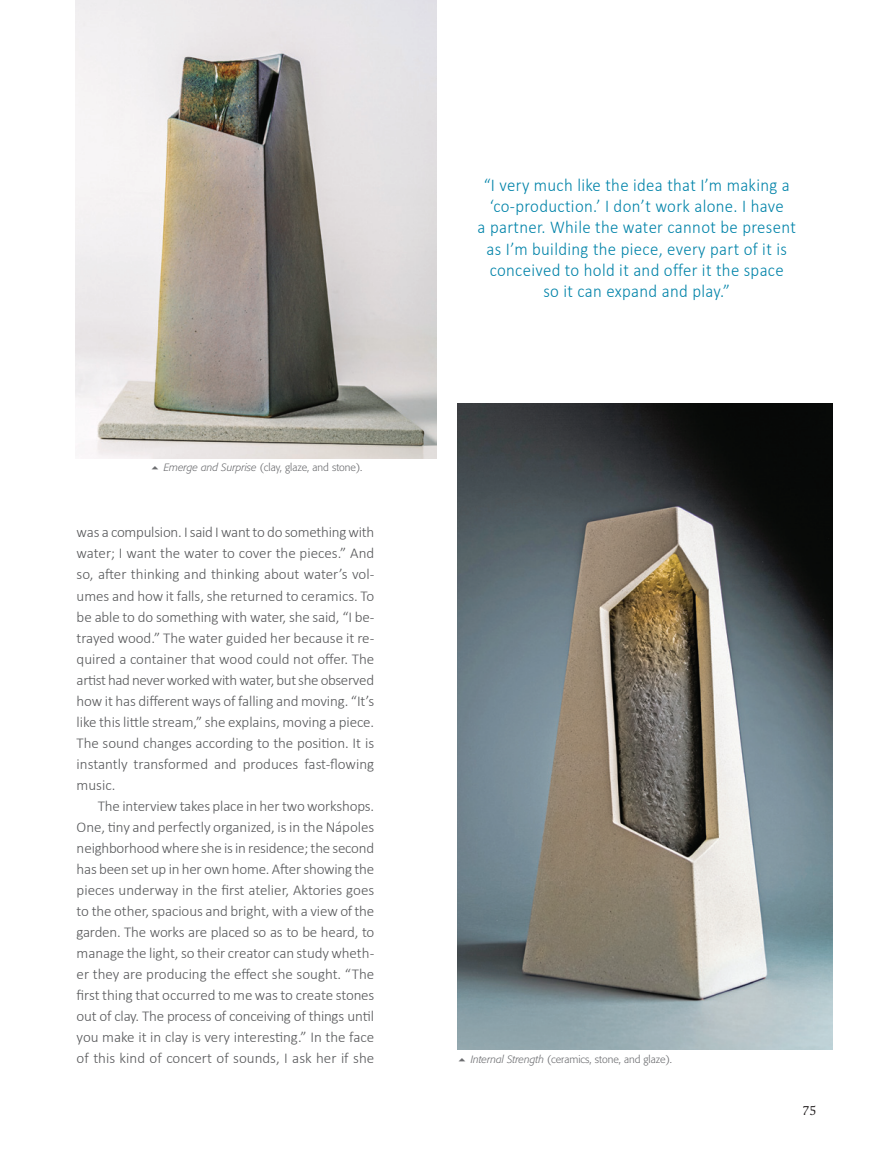
<style>
.page{position:relative;width:893px;height:1149px;background:#fff}
.page>*{position:absolute;margin:0;border:0;box-sizing:border-box;transform-origin:0 0}
.balazos{font:300 18px/21px "Calibri";letter-spacing:.02em;color:#0083a9;text-align:center;scale:.94 1}
.texto_2{font:300 15px/21px "Calibri";color:#57585a;text-align:justify}
.t1{font:13.5px "Slimbach";color:#231f20}
.crédito_foto{font:300 10.5px "Formata";color:#6c6d70}
.s1{font-style:italic}
</style>
<div class="page">
<img style="left:75px;top:0;width:361px;height:458px">
<img style="left:457px;top:403px;width:375px;height:646px">
<p class="crédito_foto" style="left:164px;top:461px;width:200px"><span class="s1">Emerge and Surprise</span> (clay, glaze, and stone).</p>
<p class="texto_2" style="left:77px;top:521px;width:299px">was a compulsion. I said I want to do something with water; I want the water to cover the pieces.” And so, after thinking and thinking about water’s vol&shy;umes and how it falls, she returned to ceramics. To be able to do something with water, she said, “I be&shy;trayed wood.” The water guided her because it re&shy;quired a container that wood could not offer. The artist had never worked with water, but she observed how it has different ways of falling and moving. “It’s like this little stream,” she explains, moving a piece.<br>The sound changes according to the position. It is instantly transformed and produces fast-flowing music.</p>
<p class="texto_2" style="left:77px;top:794px;width:299px;text-indent:21px">The interview takes place in her two workshops.<br>One, tiny and perfectly organized, is in the Nápoles neighborhood where she is in residence; the second has been set up in her own home. After showing the pieces underway in the first atelier, Aktories goes to the other, spacious and bright, with a view of the garden. The works are placed so as to be heard, to manage the light, so their creator can study wheth&shy;er they are producing the effect she sought. “The first thing that occurred to me was to create stones out of clay. The process of conceiving of things until you make it in clay is very interesting.” In the face of this kind of concert of sounds, I ask her if she</p>
<p class="balazos" style="left:478px;top:174px;width:340px">“I very much like the idea that I’m making a ‘co-production.’ I don’t work alone. I have<br>a partner. While the water cannot be present as I’m building the piece, every part of it is conceived to hold it and offer it the space<br>so it can expand and play.”</p>
<p class="crédito_foto" style="left:471px;top:1052px;width:203px"><span class="s1">Internal Strength</span> (ceramics, stone, and glaze).</p>
<p class="t1" style="left:802px;top:1102px;width:15px">75</p>
</div>
